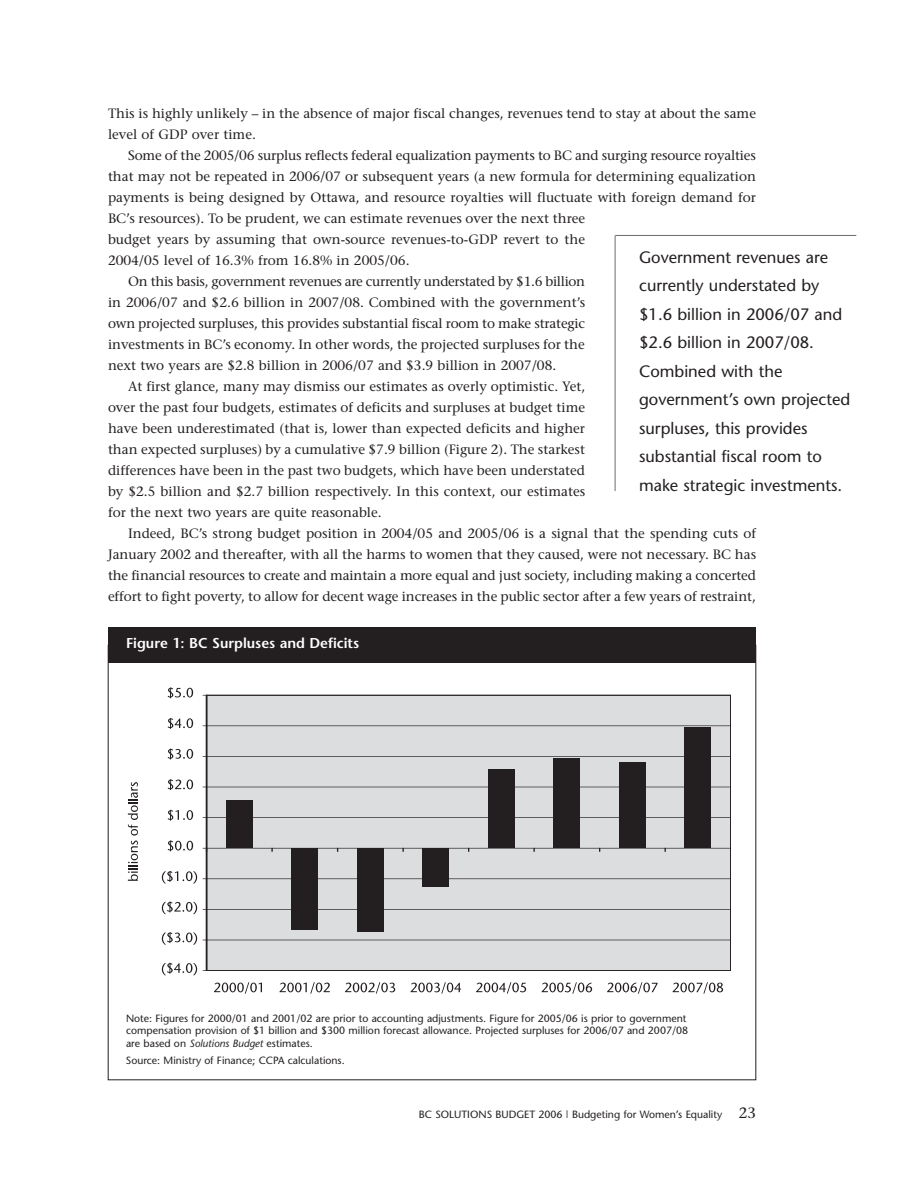
<style>
.page{position:relative;width:918px;height:1188px;background:#fff}
.page>*{position:absolute;margin:0;border:0;box-sizing:border-box;transform-origin:0 0}
.t1{font:16.5px/28.5px "Stone Sans";color:#231f20}
.t2{font:600 14.25px "Stone Sans";color:#fff}
.t3{font:13.5px/21px "Stone Serif";color:#231f20}
.t4{font:13.5px "Stone Serif";letter-spacing:-.025em;color:#231f20}
.t5{font:10.5px/12.6px "Stone Sans";color:#231f20}
.s1{font-style:italic}
.s2{font-family:"Stone Serif";font-size:15px}
</style>
<div class="page">
<div style="left:207px;top:695px;width:524px;height:276px;background:#dcdddf"></div>
<hr style="left:207px;top:940px;width:524px;height:1px;background:#231f20">
<hr style="left:207px;top:909px;width:524px;height:1px;background:#231f20">
<hr style="left:207px;top:879px;width:524px;height:1px;background:#231f20">
<hr style="left:207px;top:817px;width:524px;height:1px;background:#231f20">
<hr style="left:207px;top:787px;width:524px;height:1px;background:#231f20">
<hr style="left:207px;top:756px;width:524px;height:1px;background:#231f20">
<hr style="left:207px;top:726px;width:524px;height:1px;background:#231f20">
<div style="left:226px;top:801px;width:26px;height:47px;background:#231f20"></div>
<div style="left:292px;top:848px;width:26px;height:81px;background:#231f20"></div>
<div style="left:357px;top:848px;width:26px;height:84px;background:#231f20"></div>
<div style="left:423px;top:848px;width:26px;height:39px;background:#231f20"></div>
<div style="left:488px;top:769px;width:26px;height:79px;background:#231f20"></div>
<div style="left:554px;top:758px;width:26px;height:90px;background:#231f20"></div>
<div style="left:619px;top:763px;width:26px;height:85px;background:#231f20"></div>
<div style="left:685px;top:728px;width:26px;height:120px;background:#231f20"></div>
<div style="left:206px;top:695px;width:525px;height:276px;border:1px solid #231f20"></div>
<hr style="left:206px;top:695px;width:1px;height:276px;background:#231f20">
<hr style="left:207px;top:848px;width:524px;height:1px;background:#231f20">
<svg style="left:162px;top:963px;width:35px;height:13px"></svg>
<svg style="left:162px;top:932px;width:35px;height:13px"></svg>
<svg style="left:162px;top:902px;width:35px;height:12px"></svg>
<svg style="left:162px;top:871px;width:35px;height:13px"></svg>
<svg style="left:168px;top:840px;width:25px;height:11px"></svg>
<svg style="left:168px;top:810px;width:25px;height:11px"></svg>
<svg style="left:168px;top:779px;width:25px;height:11px"></svg>
<svg style="left:168px;top:749px;width:25px;height:10px"></svg>
<svg style="left:168px;top:718px;width:25px;height:11px"></svg>
<svg style="left:168px;top:687px;width:25px;height:11px"></svg>
<svg style="left:214px;top:982px;width:48px;height:11px"></svg>
<svg style="left:280px;top:982px;width:50px;height:11px"></svg>
<svg style="left:345px;top:982px;width:50px;height:11px"></svg>
<svg style="left:411px;top:982px;width:50px;height:11px"></svg>
<svg style="left:476px;top:982px;width:50px;height:11px"></svg>
<svg style="left:542px;top:982px;width:50px;height:11px"></svg>
<svg style="left:607px;top:982px;width:51px;height:11px"></svg>
<svg style="left:673px;top:982px;width:50px;height:11px"></svg>
<svg style="left:128px;top:782px;width:10px;height:99px"></svg>
<div style="left:108px;top:627px;width:648px;height:36px;background:#231f20"></div>
<hr style="left:615px;top:235px;width:241px;height:1px;background:#6c6d70">
<hr style="left:615px;top:235px;width:1px;height:256px;background:#6c6d70">
<p class="t3" style="left:108px;top:104px;width:650px">This is highly unlikely – in the absence of major fiscal changes, revenues tend to stay at about the same level of GDP over time.</p>
<p class="t3" style="left:128px;top:146px;width:629px">Some of the 2005/06 surplus reflects federal equalization payments to BC and surging resource royalties</p>
<p class="t3" style="left:108px;top:167px;width:650px">that may not be repeated in 2006/07 or subsequent years (a new formula for determining equalization</p>
<p class="t3" style="left:108px;top:188px;width:649px">payments is being designed by Ottawa, and resource royalties will fluctuate with foreign demand for</p>
<p class="t3" style="left:108px;top:209px;width:479px">BC’s resources). To be prudent, we can estimate revenues over the next three</p>
<p class="t3" style="left:108px;top:230px;width:479px">budget years by assuming that own-source revenues-to-GDP revert to the</p>
<p class="t3" style="left:108px;top:251px;width:303px">2004/05 level of 16.3% from 16.8% in 2005/06.</p>
<p class="t4" style="left:128px;top:276px;width:458px">On this basis, government revenues are currently understated by $1.6 billion</p>
<p class="t3" style="left:108px;top:293px;width:479px">in 2006/07 and $2.6 billion in 2007/08. Combined with the government’s</p>
<p class="t3" style="left:108px;top:314px;width:479px">own projected surpluses, this provides substantial fiscal room to make strategic</p>
<p class="t3" style="left:108px;top:335px;width:478px">investments in BC’s economy. In other words, the projected surpluses for the</p>
<p class="t3" style="left:108px;top:356px;width:450px">next two years are $2.8 billion in 2006/07 and $3.9 billion in 2007/08.</p>
<p class="t3" style="left:128px;top:377px;width:459px">At first glance, many may dismiss our estimates as overly optimistic. Yet,</p>
<p class="t3" style="left:108px;top:398px;width:479px">over the past four budgets, estimates of deficits and surpluses at budget time</p>
<p class="t3" style="left:108px;top:419px;width:479px">have been underestimated (that is, lower than expected deficits and higher</p>
<p class="t3" style="left:108px;top:440px;width:479px">than expected surpluses) by a cumulative $7.9 billion (Figure 2). The starkest</p>
<p class="t3" style="left:108px;top:461px;width:479px">differences have been in the past two budgets, which have been understated</p>
<p class="t3" style="left:108px;top:482px;width:479px">by $2.5 billion and $2.7 billion respectively. In this context, our estimates</p>
<p class="t3" style="left:108px;top:503px;width:275px">for the next two years are quite reasonable.</p>
<p class="t3" style="left:128px;top:524px;width:630px">Indeed, BC’s strong budget position in 2004/05 and 2005/06 is a signal that the spending cuts of</p>
<p class="t3" style="left:108px;top:545px;width:650px">January 2002 and thereafter, with all the harms to women that they caused, were not necessary. BC has</p>
<p class="t3" style="left:108px;top:566px;width:649px">the financial resources to create and maintain a more equal and just society, including making a concerted</p>
<p class="t3" style="left:108px;top:587px;width:650px">effort to fight poverty, to allow for decent wage increases in the public sector after a few years of restraint,</p>
<p class="t1" style="left:639px;top:245px;width:213px">Government revenues are currently understated by $1.6 billion in 2006/07 and $2.6 billion in 2007/08.<br>Combined with the government’s own projected surpluses, this provides substantial fiscal room to make strategic investments.</p>
<p class="t2" style="left:126px;top:638px;width:235px">Figure 1: BC Surpluses and Deficits</p>
<p class="t5" style="left:126px;top:1013px;width:564px">Note: Figures for 2000/01 and 2001/02 are prior to accounting adjustments. Figure for 2005/06 is prior to government compensation provision of $1 billion and $300 million forecast allowance. Projected surpluses for 2006/07 and 2007/08 are based on <span class="s1">Solutions Budget</span> estimates.</p>
<p class="t5" style="left:126px;top:1055px;width:220px">Source: Ministry of Finance; CCPA calculations.</p>
<p class="t5" style="left:419px;top:1109px;width:339px">BC SOLUTIONS BUDGET 2006 | Budgeting for Women’s Equality <span class="s2">23</span></p>
</div>
